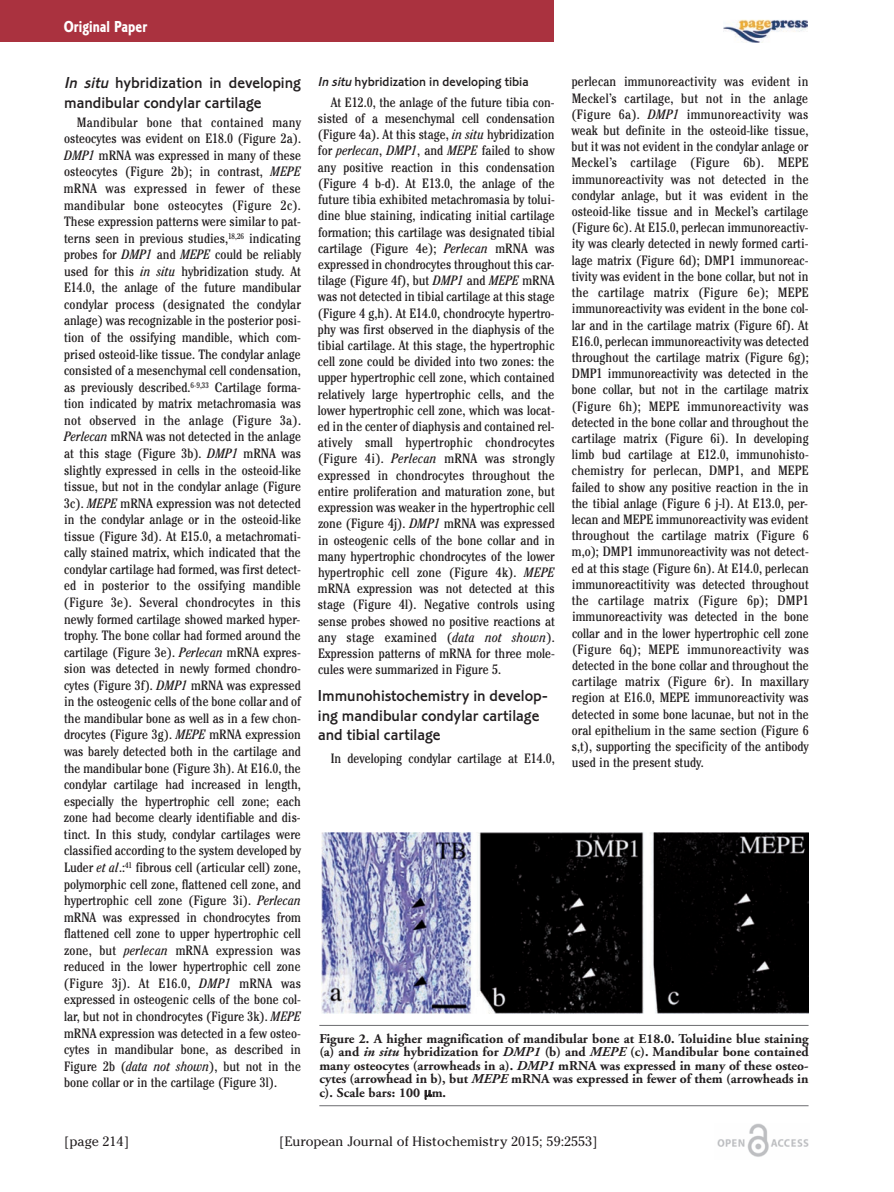
<style>
.page{position:relative;width:894px;height:1192px;background:#fff}
.page>*{position:absolute;margin:0;border:0;box-sizing:border-box;transform-origin:0 0}
.t1{font:16.5px/19.8px "Corinthian Medium Plain";color:#231f20}
.t2{font:16.5px "Corinthian Bold Condensed Plain";color:#fff}
.t3{font:condensed 13.5px/16.2px "Cheltenham";color:#231f20;text-align:justify}
.t4{font:700 13.5px/13.5px "Adobe Garamond";color:#231f20;text-align:justify}
.t5{font:13.5px "Cheltenham";color:#231f20}
.t6{font:13.5px "Corinthian Medium Plain";color:#231f20}
.s1{font-style:italic}
</style>
<div class="page">
<div style="left:0;top:0;width:553px;height:42px;background:#aa323f"></div>
<img style="left:717px;top:1123px;width:92px;height:34px">
<img style="left:723px;top:19px;width:84px;height:24px">
<hr style="left:319px;top:1024px;width:489px;height:1px;background:#6c6d70">
<hr style="left:319px;top:1105px;width:489px;height:1px;background:#6c6d70">
<img style="left:321px;top:832px;width:487px;height:181px">
<svg style="left:425px;top:1089px;width:7px;height:10px"></svg>
<p class="t2" style="left:64px;top:21px;width:85px">Original Paper</p>
<p class="t1" style="left:64px;top:74px;width:238px"><span class="s1">In situ</span> hybridization in developing mandibular condylar cartilage</p>
<p class="t3" style="left:64px;top:115px;width:239px;text-indent:13px">Mandibular bone that contained many osteocytes was evident on E18.0 (Figure 2a).<br><span class="s1">DMP1</span> mRNA was expressed in many of these osteocytes (Figure 2b); in contrast, <span class="s1">MEPE </span>mRNA was expressed in fewer of these mandibular bone osteocytes (Figure 2c).<br>These expression patterns were similar to pat&shy;terns seen in previous studies,<sup>18,26</sup> indicating probes for <span class="s1">DMP1</span> and <span class="s1">MEPE</span> could be reliably used for this <span class="s1">in situ</span> hybridization study. At E14.0, the anlage of the future mandibular condylar process (designated the condylar anlage) was recognizable in the posterior posi&shy;tion of the ossifying mandible, which com&shy;prised osteoid-like tissue. The condylar anlage consisted of a mesenchymal cell condensation, as previously described.<sup>6-9,33</sup> Cartilage forma&shy;tion indicated by matrix metachromasia was not observed in the anlage (Figure 3a).<br><span class="s1">Perlecan</span> mRNA was not detected in the anlage at this stage (Figure 3b). <span class="s1">DMP1</span> mRNA was slightly expressed in cells in the osteoid-like tissue, but not in the condylar anlage (Figure 3c). <span class="s1">MEPE</span> mRNA expression was not detected in the condylar anlage or in the osteoid-like tissue (Figure 3d). At E15.0, a metachromati&shy;cally stained matrix, which indicated that the condylar cartilage had formed, was first detect&shy;ed in posterior to the ossifying mandible (Figure 3e). Several chondrocytes in this newly formed cartilage showed marked hyper&shy;trophy. The bone collar had formed around the cartilage (Figure 3e). <span class="s1">Perlecan</span> mRNA expres&shy;sion was detected in newly formed chondro&shy;cytes (Figure 3f). <span class="s1">DMP1</span> mRNA was expressed in the osteogenic cells of the bone collar and of the mandibular bone as well as in a few chon&shy;drocytes (Figure 3g). <span class="s1">MEPE</span> mRNA expression was barely detected both in the cartilage and the mandibular bone (Figure 3h). At E16.0, the condylar cartilage had increased in length, especially the hypertrophic cell zone; each zone had become clearly identifiable and dis&shy;tinct. In this study, condylar cartilages were classified according to the system developed by Luder <span class="s1">et al</span>.:<sup>41</sup> fibrous cell (articular cell) zone, polymorphic cell zone, flattened cell zone, and hypertrophic cell zone (Figure 3i). <span class="s1">Perlecan </span>mRNA was expressed in chondrocytes from flattened cell zone to upper hypertrophic cell zone, but <span class="s1">perlecan</span> mRNA expression was reduced in the lower hypertrophic cell zone (Figure 3j). At E16.0, <span class="s1">DMP1</span> mRNA was expressed in osteogenic cells of the bone col&shy;lar, but not in chondrocytes (Figure 3k). <span class="s1">MEPE </span>mRNA expression was detected in a few osteo&shy;cytes in mandibular bone, as described in Figure 2b (<span class="s1">data not shown</span>), but not in the bone collar or in the cartilage (Figure 3l).</p>
<p class="t6" style="left:318px;top:77px;width:212px"><span class="s1">In situ</span>hybridization in developing tibia</p>
<p class="t3" style="left:318px;top:95px;width:239px;text-indent:13px">At E12.0, the anlage of the future tibia con&shy;sisted of a mesenchymal cell condensation (Figure 4a). At this stage, <span class="s1">in situ</span> hybridization for <span class="s1">perlecan</span>, <span class="s1">DMP1</span>, and <span class="s1">MEPE</span> failed to show any positive reaction in this condensation (Figure 4 b-d). At E13.0, the anlage of the future tibia exhibited metachromasia by tolui&shy;dine blue staining, indicating initial cartilage formation; this cartilage was designated tibial cartilage (Figure 4e); <span class="s1">Perlecan</span> mRNA was expressed in chondrocytes throughout this car&shy;tilage (Figure 4f), but <span class="s1">DMP1</span> and <span class="s1">MEPE</span> mRNA was not detected in tibial cartilage at this stage (Figure 4 g,h). At E14.0, chondrocyte hypertro&shy;phy was first observed in the diaphysis of the tibial cartilage. At this stage, the hypertrophic cell zone could be divided into two zones: the upper hypertrophic cell zone, which contained relatively large hypertrophic cells, and the lower hypertrophic cell zone, which was locat&shy;ed in the center of diaphysis and contained rel&shy;atively small hypertrophic chondrocytes (Figure 4i). <span class="s1">Perlecan</span> mRNA was strongly expressed in chondrocytes throughout the entire proliferation and maturation zone, but expression was weaker in the hypertrophic cell zone (Figure 4j). <span class="s1">DMP1</span> mRNA was expressed in osteogenic cells of the bone collar and in many hypertrophic chondrocytes of the lower hypertrophic cell zone (Figure 4k). <span class="s1">MEPE </span>mRNA expression was not detected at this stage (Figure 4l). Negative controls using sense probes showed no positive reactions at any stage examined (<span class="s1">data not shown</span>).<br>Expression patterns of mRNA for three mole&shy;cules were summarized in Figure 5.</p>
<p class="t1" style="left:318px;top:687px;width:232px">Immunohistochemistry in develop&shy;ing mandibular condylar cartilage and tibial cartilage</p>
<p class="t3" style="left:331px;top:751px;width:225px">In developing condylar cartilage at E14.0,</p>
<p class="t3" style="left:571px;top:75px;width:239px">perlecan immunoreactivity was evident in Meckel’s cartilage, but not in the anlage (Figure 6a). <span class="s1">DMP1</span> immunoreactivity was weak but definite in the osteoid-like tissue, but it was not evident in the condylar anlage or Meckel’s cartilage (Figure 6b). MEPE immunoreactivity was not detected in the condylar anlage, but it was evident in the osteoid-like tissue and in Meckel’s cartilage (Figure 6c). At E15.0, perlecan immunoreactiv&shy;ity was clearly detected in newly formed carti&shy;lage matrix (Figure 6d); DMP1 immunoreac&shy;tivity was evident in the bone collar, but not in the cartilage matrix (Figure 6e); MEPE immunoreactivity was evident in the bone col&shy;lar and in the cartilage matrix (Figure 6f). At E16.0, perlecan immunoreactivity was detected throughout the cartilage matrix (Figure 6g); DMP1 immunoreactivity was detected in the bone collar, but not in the cartilage matrix (Figure 6h); MEPE immunoreactivity was detected in the bone collar and throughout the cartilage matrix (Figure 6i). In developing limb bud cartilage at E12.0, immunohisto&shy;chemistry for perlecan, DMP1, and MEPE failed to show any positive reaction in the in the tibial anlage (Figure 6 j-l). At E13.0, per&shy;lecan and MEPE immunoreactivity was evident throughout the cartilage matrix (Figure 6 m,o); DMP1 immunoreactivity was not detect&shy;ed at this stage (Figure 6n). At E14.0, perlecan immunoreactitivity was detected throughout the cartilage matrix (Figure 6p); DMP1 immunoreactivity was detected in the bone collar and in the lower hypertrophic cell zone (Figure 6q); MEPE immunoreactivity was detected in the bone collar and throughout the cartilage matrix (Figure 6r). In maxillary region at E16.0, MEPE immunoreactivity was detected in some bone lacunae, but not in the oral epithelium in the same section (Figure 6 s,t), supporting the specificity of the antibody used in the present study.</p>
<p class="t4" style="left:319px;top:1032px;width:491px">Figure 2. A higher magnification of mandibular bone at E18.0. Toluidine blue staining (a) and <span class="s1">in situ</span> hybridization for <span class="s1">DMP1</span> (b) and <span class="s1">MEPE</span> (c). Mandibular bone contained many osteocytes (arrowheads in a). <span class="s1">DMP1</span> mRNA was expressed in many of these osteo&shy;cytes (arrowhead in b), but <span class="s1">MEPE</span> mRNA was expressed in fewer of them (arrowheads in c). Scale bars: 100 m.</p>
<p class="t5" style="left:64px;top:1133px;width:66px">[page 214]</p>
<p class="t5" style="left:279px;top:1133px;width:320px">[European Journal of Histochemistry 2015; 59:2553]</p>
</div>
